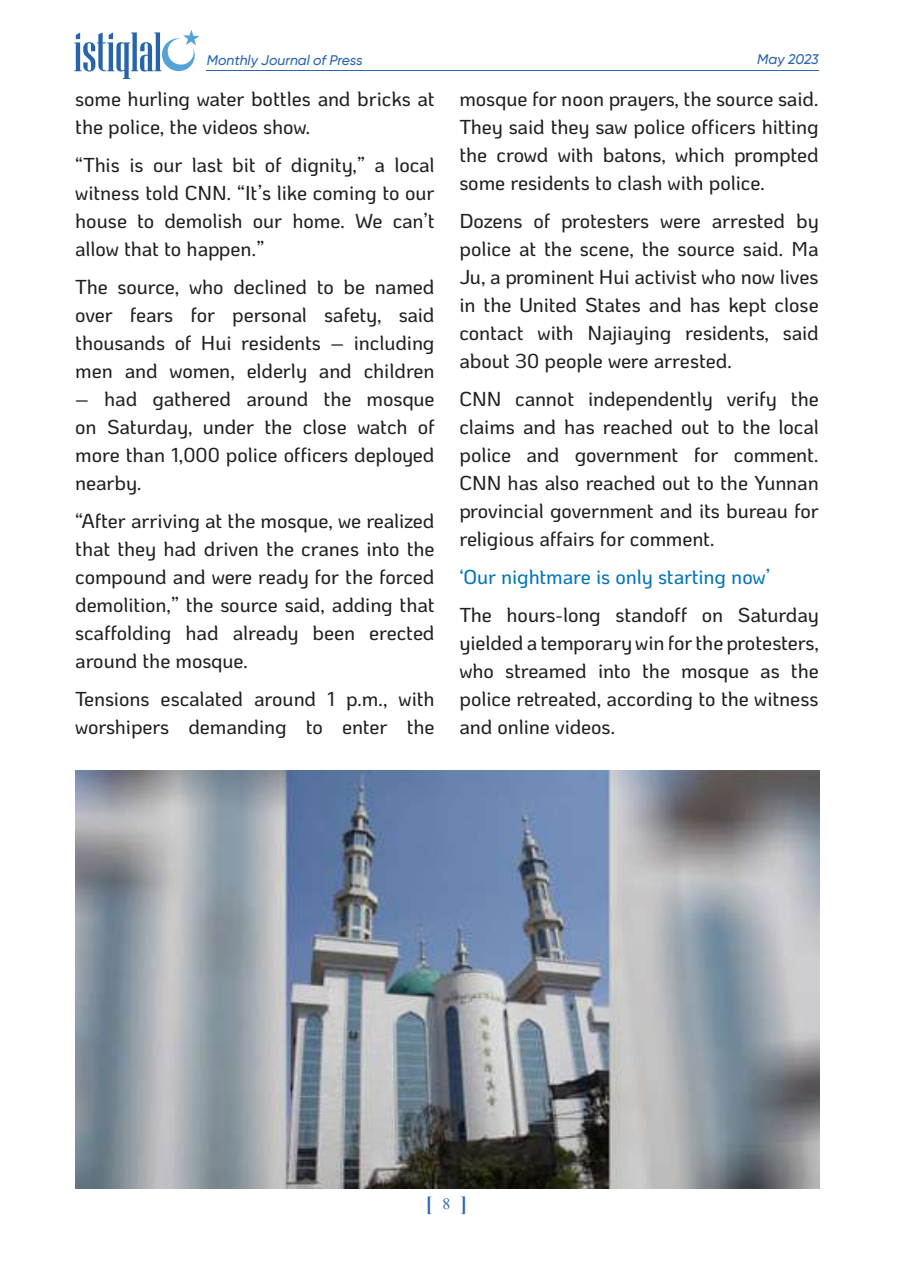
<style>
.page{position:relative;width:918px;height:1265px;background:#fff}
.page>*{position:absolute;margin:0;border:0;box-sizing:border-box;transform-origin:0 0}
.t1{font:500 20.12px/28px "Ko Ho";letter-spacing:-.005em;color:#231f20;text-align:justify}
.t2{font:500 20.12px "Ko Ho";letter-spacing:-.01em;color:#0075b9}
.t3{font:700 20.12px "Times New Roman";color:#2f65af}
.t4{font:italic 500 14px "Gilroy";color:#2b66ac}
.s1{font-weight:400;font-size:15.75px;color:#2b66af}
</style>
<div class="page">
<hr style="left:207px;top:70px;width:612px;height:1px;background:#2b66ac">
<svg style="left:74px;top:30px;width:126px;height:49px"></svg>
<img style="left:75px;top:770px;width:744px;height:418px">
<p class="t4" style="left:207px;top:51px;width:157px">Monthly Journal of Press</p>
<p class="t4" style="left:757px;top:51px;width:63px">May 2023</p>
<p class="t1" style="left:75px;top:85px;width:361px">some hurling water bottles and bricks at the police, the videos show.</p>
<p class="t1" style="left:75px;top:151px;width:361px">“This is our last bit of dignity,” a local witness told CNN. “It’s like coming to our house to demolish our home. We can’t allow that to happen.”</p>
<p class="t1" style="left:75px;top:273px;width:361px">The source, who declined to be named over fears for personal safety, said thousands of Hui residents – including men and women, elderly and children</p>
<p class="t1" style="left:75px;top:385px;width:361px">– had gathered around the mosque on Saturday, under the close watch of more than 1,000 police officers deployed nearby.</p>
<p class="t1" style="left:75px;top:507px;width:361px">“After arriving at the mosque, we realized that they had driven the cranes into the compound and were ready for the forced demolition,” the source said, adding that scaffolding had already been erected around the mosque.</p>
<p class="t1" style="left:75px;top:685px;width:361px">Tensions escalated around 1 p.m., with worshipers demanding to enter the</p>
<p class="t1" style="left:459px;top:85px;width:361px">mosque for noon prayers, the source said.<br>They said they saw police officers hitting the crowd with batons, which prompted some residents to clash with police.</p>
<p class="t1" style="left:459px;top:207px;width:361px">Dozens of protesters were arrested by police at the scene, the source said. Ma Ju, a prominent Hui activist who now lives in the United States and has kept close contact with Najiaying residents, said about 30 people were arrested.</p>
<p class="t1" style="left:459px;top:385px;width:361px">CNN cannot independently verify the claims and has reached out to the local police and government for comment.<br>CNN has also reached out to the Yunnan provincial government and its bureau for religious affairs for comment.</p>
<p class="t2" style="left:459px;top:561px;width:312px">‘Our nightmare is only starting now’</p>
<p class="t1" style="left:459px;top:601px;width:361px">The hours-long standoff on Saturday yielded a temporary win for the protesters, who streamed into the mosque as the police retreated, according to the witness and online videos.</p>
<p class="t3" style="left:426px;top:1189px;width:43px">[ <span class="s1">8</span> ]</p>
</div>
